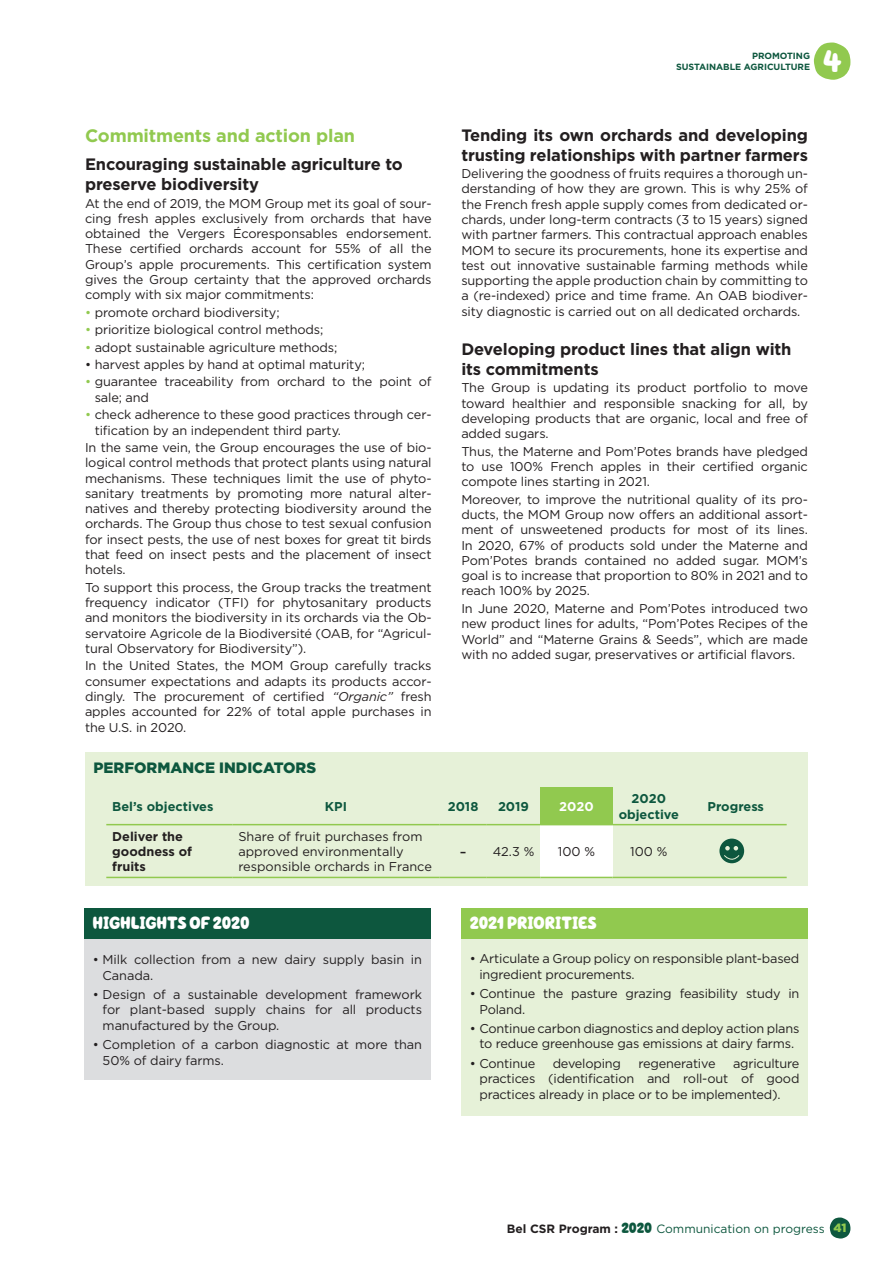
<style>
.page{position:relative;width:893px;height:1263px;background:#fff}
.page>*{position:absolute;margin:0;border:0;box-sizing:border-box;transform-origin:0 0}
.t1{font:31.5px "Hello Headline W00";color:#fff}
.t2{font:18px "Hello Headline W00";color:#fff}
.t3{font:700 18px "Gotham";letter-spacing:-.01em;color:#91c94f}
.t4{font:700 16.5px/19.8px "Gotham";letter-spacing:-.01em;color:#231f20}
.t5{font:900 15px "Gotham";color:#0d573e}
.t6{font:12.75px/15.3px "Gotham";letter-spacing:-.01em;color:#231f20;text-align:justify}
.t7{font:700 12.75px/15.3px "Gotham";color:#0d573e;text-align:center}
.t8{font:700 12.75px/15.3px "Gotham";color:#231f20}
.t9{font:700 12.75px "Gotham";color:#fff}
.t10{font:12px "Gotham";color:#0d573e}
.t11{font:700 9px/10.8px "Gotham";letter-spacing:-.005em;color:#0d573e;text-align:right}
.s1{color:#91c94f}
.s2{font-style:italic}
.s3{font-size:18px}
.s4{font-weight:700;color:#231f20}
.s5{font-family:"Hello Headline W00";font-size:15px}
.s6{font-weight:900;color:#91c94f}
</style>
<div class="page">
<svg style="left:830px;top:1217px;width:20px;height:21px"></svg>
<svg style="left:814px;top:43px;width:36px;height:37px"></svg>
<div style="left:85px;top:753px;width:723px;height:133px;background:#e6f1d8"></div>
<div style="left:540px;top:787px;width:73px;height:38px;background:#91c94f"></div>
<div style="left:540px;top:825px;width:73px;height:52px;background:#fff"></div>
<hr style="left:106px;top:877px;width:126px;height:1px;background:#91c94f">
<hr style="left:232px;top:877px;width:207px;height:1px;background:#91c94f">
<hr style="left:439px;top:877px;width:48px;height:1px;background:#91c94f">
<hr style="left:487px;top:877px;width:53px;height:1px;background:#91c94f">
<hr style="left:540px;top:877px;width:73px;height:1px;background:#91c94f">
<hr style="left:613px;top:877px;width:72px;height:1px;background:#91c94f">
<hr style="left:685px;top:877px;width:102px;height:1px;background:#91c94f">
<hr style="left:106px;top:824px;width:126px;height:1px;background:#91c94f">
<hr style="left:232px;top:824px;width:207px;height:1px;background:#91c94f">
<hr style="left:439px;top:824px;width:48px;height:1px;background:#91c94f">
<hr style="left:487px;top:824px;width:53px;height:1px;background:#91c94f">
<hr style="left:613px;top:824px;width:72px;height:1px;background:#91c94f">
<hr style="left:685px;top:824px;width:102px;height:1px;background:#91c94f">
<div style="left:719px;top:838px;width:25px;height:25px;background:#0d573e;border-radius:50%"></div>
<svg style="left:723px;top:846px;width:17px;height:18px"></svg>
<div style="left:84px;top:939px;width:347px;height:140px;background:#dcdddf"></div>
<div style="left:461px;top:936px;width:347px;height:180px;background:#e6f1d8"></div>
<div style="left:84px;top:908px;width:346px;height:31px;background:#0d573e"></div>
<div style="left:461px;top:908px;width:347px;height:31px;background:#91c94f"></div>
<p class="t11" style="left:676px;top:51px;width:135px">PROMOTING<br>SUSTAINABLE AGRICULTURE</p>
<h1 class="t1" style="left:823px;top:43px;width:20px">4</h1>
<h2 class="t3" style="left:85px;top:124px;width:272px">Commitments and action plan</h2>
<p class="t4" style="left:85px;top:154px;width:319px">Encouraging sustainable agriculture to preserve biodiversity</p>
<p class="t6" style="left:85px;top:195px;width:348px">At the end of 2019, the MOM Group met its goal of sour&shy;cing fresh apples exclusively from orchards that have obtained the Vergers Écoresponsables endorsement.<br>These certified orchards account for 55% of all the Group’s apple procurements. This certification system gives the Group certainty that the approved orchards comply with six major commitments:</p>
<p class="t6" style="left:85px;top:304px;width:196px"><span class="s1">•</span> promote orchard biodiversity;</p>
<p class="t6" style="left:85px;top:322px;width:240px"><span class="s1">•</span> prioritize biological control methods;</p>
<p class="t6" style="left:85px;top:339px;width:254px"><span class="s1">•</span> adopt sustainable agriculture methods;</p>
<p class="t6" style="left:85px;top:357px;width:281px">• harvest apples by hand at optimal maturity;</p>
<p class="t6" style="left:95px;top:374px;width:338px;text-indent:-10px"><span class="s1">•</span> guarantee traceability from orchard to the point of sale; and</p>
<p class="t6" style="left:95px;top:407px;width:338px;text-indent:-10px"><span class="s1">•</span> check adherence to these good practices through cer&shy;tification by an independent third party.</p>
<p class="t6" style="left:85px;top:439px;width:348px">In the same vein, the Group encourages the use of bio&shy;logical control methods that protect plants using natural mechanisms. These techniques limit the use of phyto&shy;sanitary treatments by promoting more natural alter&shy;natives and thereby protecting biodiversity around the orchards. The Group thus chose to test sexual confusion for insect pests, the use of nest boxes for great tit birds that feed on insect pests and the placement of insect hotels.</p>
<p class="t6" style="left:85px;top:579px;width:348px">To support this process, the Group tracks the treatment frequency indicator (TFI) for phytosanitary products and monitors the biodiversity in its orchards via the Ob&shy;servatoire Agricole de la Biodiversité (OAB, for “Agricul&shy;tural Observatory for Biodiversity”).</p>
<p class="t6" style="left:85px;top:658px;width:348px">In the United States, the MOM Group carefully tracks consumer expectations and adapts its products accor&shy;dingly. The procurement of certified <span class="s2">“Organic”</span> fresh apples accounted for 22% of total apple purchases in the U.S. in 2020.</p>
<p class="t4" style="left:461px;top:125px;width:348px">Tending its own orchards and developing trusting relationships with partner farmers</p>
<p class="t6" style="left:461px;top:166px;width:348px">Delivering the goodness of fruits requires a thorough un&shy;derstanding of how they are grown. This is why 25% of the French fresh apple supply comes from dedicated or&shy;chards, under long-term contracts (3 to 15 years) signed with partner farmers. This contractual approach enables MOM to secure its procurements, hone its expertise and test out innovative sustainable farming methods while supporting the apple production chain by committing to a (re-indexed) price and time frame. An OAB biodiver&shy;sity diagnostic is carried out on all dedicated orchards.</p>
<p class="t4" style="left:461px;top:339px;width:332px">Developing product lines that align with its commitments</p>
<p class="t6" style="left:461px;top:380px;width:348px">The Group is updating its product portfolio to move toward healthier and responsible snacking for all, by developing products that are organic, local and free of added sugars.</p>
<p class="t6" style="left:461px;top:443px;width:348px">Thus, the Materne and Pom’Potes brands have pledged to use 100% French apples in their certified organic compote lines starting in 2021.</p>
<p class="t6" style="left:461px;top:491px;width:348px">Moreover, to improve the nutritional quality of its pro&shy;ducts, the MOM Group now offers an additional assort&shy;ment of unsweetened products for most of its lines.<br>In 2020, 67% of products sold under the Materne and Pom’Potes brands contained no added sugar. MOM’s goal is to increase that proportion to 80% in 2021 and to reach 100% by 2025.</p>
<p class="t6" style="left:461px;top:600px;width:348px">In June 2020, Materne and Pom’Potes introduced two new product lines for adults, “Pom’Potes Recipes of the World” and “Materne Grains &amp; Seeds”, which are made with no added sugar, preservatives or artificial flavors.</p>
<p class="t5" style="left:94px;top:757px;width:224px">PERFORMANCE INDICATORS</p>
<p class="t7" style="left:112px;top:799px;width:103px">Bel’s objectives</p>
<p class="t7" style="left:325px;top:799px;width:24px">KPI</p>
<p class="t7" style="left:448px;top:799px;width:32px">2018</p>
<p class="t7" style="left:498px;top:799px;width:33px">2019</p>
<p class="t9" style="left:559px;top:798px;width:36px">2020</p>
<p class="t7" style="left:619px;top:791px;width:62px">2020 objective</p>
<p class="t7" style="left:708px;top:799px;width:58px">Progress</p>
<p class="t8" style="left:112px;top:828px;width:81px">Deliver the goodness of fruits</p>
<p class="t6" style="left:238px;top:828px;width:195px;text-align:left">Share of fruit purchases from approved environmentally responsible orchards in France</p>
<p class="t6" style="left:459px;top:844px;width:76px"><span class="s3">-</span> 42.3 %</p>
<p class="t6" style="left:558px;top:844px;width:39px">100 %</p>
<p class="t6" style="left:630px;top:844px;width:39px">100 %</p>
<h2 class="t2" style="left:93px;top:912px;width:158px">HIGHLIGHTS OF 2020</h2>
<h2 class="t2" style="left:470px;top:912px;width:128px">2021 PRIORITIES</h2>
<p class="t6" style="left:103px;top:952px;width:321px;text-indent:-10px">• Milk collection from a new dairy supply basin in<br>Canada.</p>
<p class="t6" style="left:103px;top:986px;width:321px;text-indent:-10px">• Design of a sustainable development framework for plant-based supply chains for all products manufactured by the Group.</p>
<p class="t6" style="left:103px;top:1037px;width:321px;text-indent:-10px">• Completion of a carbon diagnostic at more than<br>50% of dairy farms.</p>
<p class="t6" style="left:479px;top:951px;width:321px;text-indent:-10px">• Articulate a Group policy on responsible plant-based ingredient procurements.</p>
<p class="t6" style="left:479px;top:986px;width:322px;text-indent:-10px">• Continue the pasture grazing feasibility study in<br>Poland.</p>
<p class="t6" style="left:470px;top:1021px;width:331px;text-align:center">• Continue carbon diagnostics and deploy action plans to reduce greenhouse gas emissions at dairy farms.</p>
<p class="t6" style="left:470px;top:1055px;width:67px">• Continue</p>
<p class="t6" style="left:553px;top:1055px;width:70px">developing</p>
<p class="t6" style="left:638px;top:1055px;width:79px">regenerative</p>
<p class="t6" style="left:479px;top:1055px;width:322px;text-indent:254px">agriculture practices (identification and roll-out of good practices already in place or to be implemented).</p>
<p class="t10" style="left:507px;top:1221px;width:341px"><span class="s4">Bel CSR Program :</span> <span class="s5">2020</span> Communication on progress <span class="s6">41</span></p>
</div>
